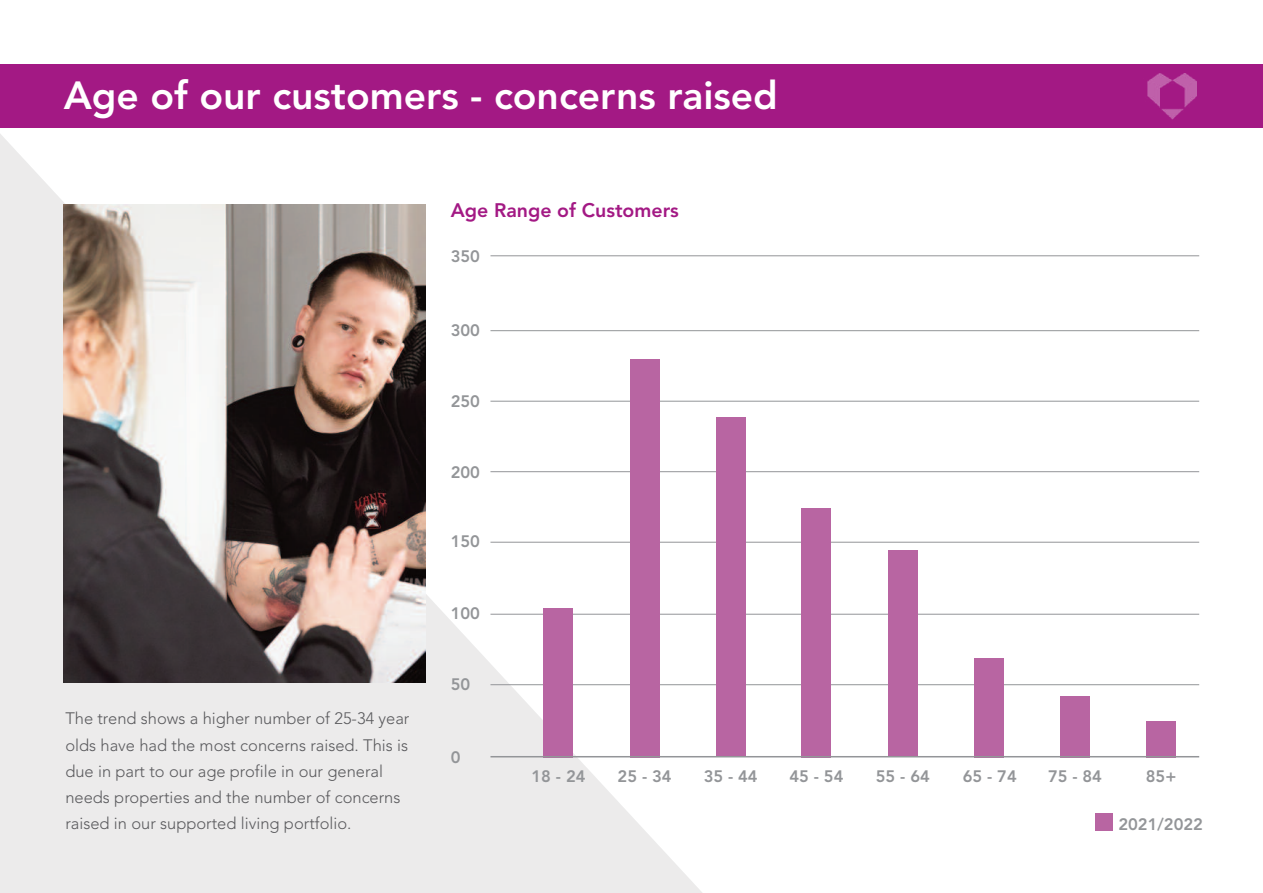
<style>
.page{position:relative;width:1263px;height:893px;background:#fff}
.page>*{position:absolute;margin:0;border:0;box-sizing:border-box;transform-origin:0 0}
.t1{font:800 39px "Avenir";color:#fff}
.t2{font:800 19.5px "Avenir";color:#a31984}
.t3{font:300 16.5px/26.2px "Avenir";color:#5a5a5d}
.t4{font:800 16.5px "Avenir";color:#939598}
</style>
<div class="page">
<svg style="left:0;top:134px;width:730px;height:759px"></svg>
<div style="left:0;top:64px;width:1263px;height:64px;background:#a31984"></div>
<hr style="left:490px;top:255px;width:709px;height:1px;background:#939598">
<hr style="left:490px;top:330px;width:709px;height:1px;background:#939598">
<hr style="left:490px;top:401px;width:709px;height:1px;background:#939598">
<hr style="left:490px;top:471px;width:709px;height:1px;background:#939598">
<hr style="left:490px;top:542px;width:709px;height:1px;background:#939598">
<hr style="left:490px;top:614px;width:709px;height:1px;background:#939598">
<hr style="left:490px;top:684px;width:709px;height:1px;background:#939598">
<div style="left:974px;top:658px;width:30px;height:99px;background:#b865a2"></div>
<div style="left:544px;top:608px;width:29px;height:149px;background:#b865a2"></div>
<div style="left:630px;top:359px;width:29px;height:398px;background:#b865a2"></div>
<div style="left:716px;top:417px;width:29px;height:340px;background:#b865a2"></div>
<div style="left:801px;top:508px;width:30px;height:249px;background:#b865a2"></div>
<div style="left:888px;top:550px;width:30px;height:207px;background:#b865a2"></div>
<div style="left:1060px;top:696px;width:30px;height:61px;background:#b865a2"></div>
<div style="left:1146px;top:721px;width:30px;height:36px;background:#b865a2"></div>
<div style="left:1095px;top:813px;width:17px;height:17px;background:#b865a2"></div>
<img style="left:63px;top:204px;width:362px;height:479px">
<hr style="left:490px;top:756px;width:709px;height:1px;background:#939598">
<img style="left:1147px;top:74px;width:49px;height:45px">
<h1 class="t1" style="left:64px;top:65px;width:716px">Age of our customers - concerns raised</h1>
<p class="t2" style="left:451px;top:195px;width:230px">Age Range of Customers</p>
<p class="t4" style="left:451px;top:244px;width:31px">350</p>
<p class="t4" style="left:451px;top:318px;width:31px">300</p>
<p class="t4" style="left:451px;top:388px;width:31px">250</p>
<p class="t4" style="left:451px;top:459px;width:31px">200</p>
<p class="t4" style="left:451px;top:529px;width:31px">150</p>
<p class="t4" style="left:451px;top:601px;width:31px">100</p>
<p class="t3" style="left:65px;top:705px;width:346px">The trend shows a higher number of 25-34 year olds have had the most concerns raised. This is due in part to our age profile in our general needs properties and the number of concerns raised in our supported living portfolio.</p>
<p class="t4" style="left:451px;top:672px;width:21px">50</p>
<p class="t4" style="left:451px;top:744px;width:11px">0</p>
<p class="t4" style="left:531px;top:764px;width:56px">18 - 24</p>
<p class="t4" style="left:618px;top:764px;width:56px">25 - 34</p>
<p class="t4" style="left:704px;top:764px;width:56px">35 - 44</p>
<p class="t4" style="left:789px;top:764px;width:56px">45 - 54</p>
<p class="t4" style="left:876px;top:764px;width:56px">55 - 64</p>
<p class="t4" style="left:963px;top:764px;width:56px">65 - 74</p>
<p class="t4" style="left:1048px;top:764px;width:56px">75 - 84</p>
<p class="t4" style="left:1146px;top:764px;width:32px">85+</p>
<p class="t4" style="left:1118px;top:811px;width:86px">2021/2022</p>
</div>
